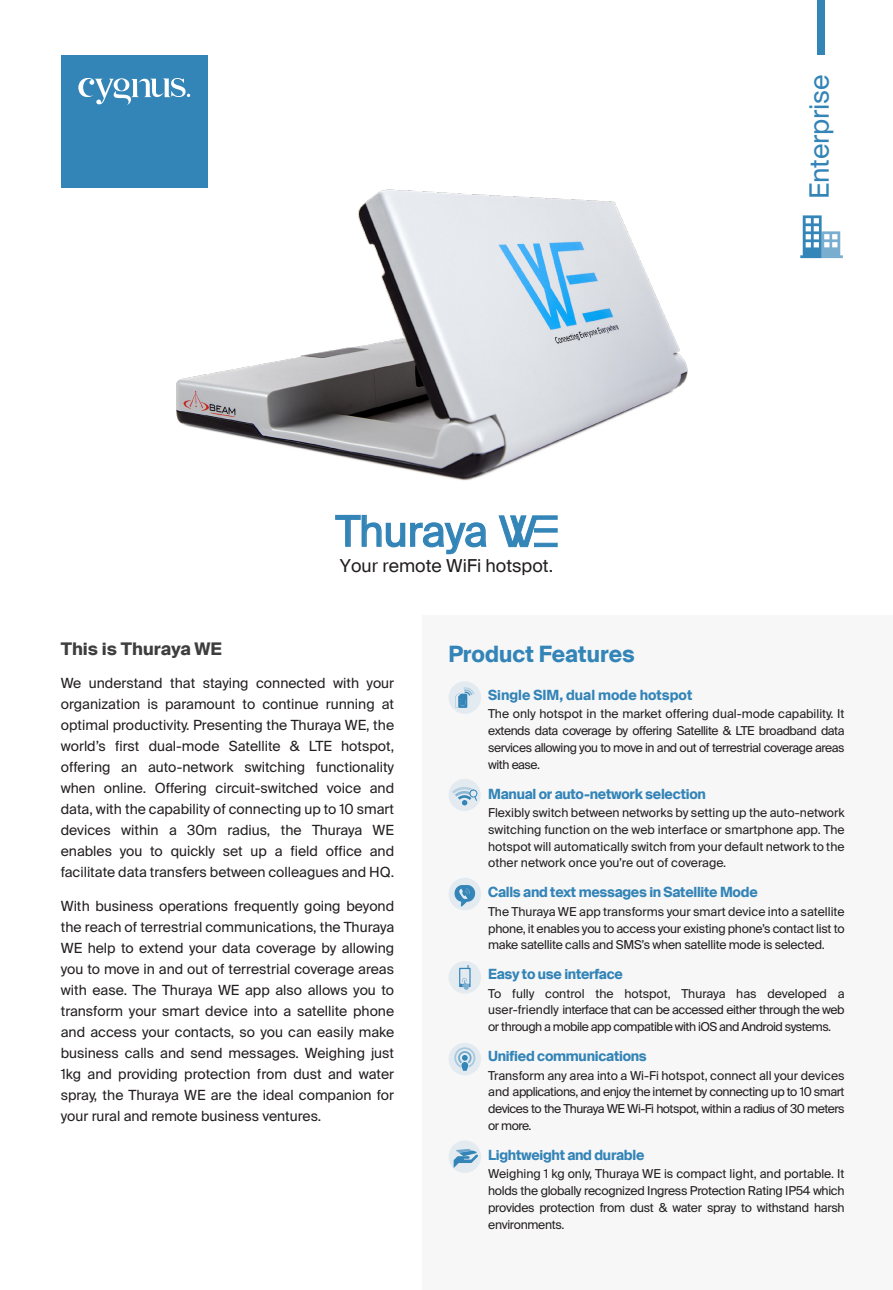
<style>
.page{position:relative;width:893px;height:1290px;background:#fff}
.page>*{position:absolute;margin:0;border:0;box-sizing:border-box;transform-origin:0 0}
.t1{font:42.35px "Suisse Intl";letter-spacing:-.01em;color:#3384b7}
.t2{font:26.6px "Suisse Intl";letter-spacing:-.01em;color:#3384b7}
.t3{font:700 22.75px "Suisse Intl";color:#3384b7;scale:.95 1}
.t4{font:18.03px "Suisse Intl";color:#231f20}
.t5{font:700 17.5px "Suisse Intl";color:#3e3e3f}
.t6{font:700 14.17px "Suisse Intl";letter-spacing:-.02em;color:#3384b7;scale:.95 1}
.t7{font:700 14.17px "Suisse Intl";color:#3384b7;scale:.95 1}
.t8{font:14px/21px "Suisse Intl";color:#231f20;text-align:justify}
.t9{font:12.25px/16.8px "Suisse Intl";letter-spacing:-.03em;color:#231f20;text-align:justify}
</style>
<div class="page">
<div style="left:422px;top:616px;width:471px;height:674px;background:#f7f7f8"></div>
<div style="left:61px;top:56px;width:147px;height:132px;background:#3384b7"></div>
<svg style="left:78px;top:78px;width:112px;height:27px"></svg>
<img style="left:176px;top:189px;width:512px;height:292px">
<div style="left:817px;top:0;width:7px;height:55px;background:#3384b7"></div>
<svg style="left:800px;top:215px;width:43px;height:43px"></svg>
<div style="left:448px;top:681px;width:33px;height:33px;background:#e3ebf1;border-radius:50%"></div>
<svg style="left:455px;top:687px;width:19px;height:21px"></svg>
<div style="left:448px;top:779px;width:33px;height:32px;background:#e3ebf1;border-radius:50%"></div>
<svg style="left:452px;top:787px;width:26px;height:18px"></svg>
<div style="left:448px;top:878px;width:33px;height:32px;background:#e3ebf1;border-radius:50%"></div>
<svg style="left:454px;top:885px;width:21px;height:21px"></svg>
<div style="left:448px;top:961px;width:33px;height:32px;background:#e3ebf1;border-radius:50%"></div>
<svg style="left:459px;top:965px;width:12px;height:25px"></svg>
<div style="left:448px;top:1043px;width:33px;height:32px;background:#e3ebf1;border-radius:50%"></div>
<svg style="left:454px;top:1047px;width:21px;height:24px"></svg>
<div style="left:448px;top:1140px;width:33px;height:33px;background:#e3ebf1;border-radius:50%"></div>
<svg style="left:454px;top:1149px;width:24px;height:19px"></svg>
<svg style="left:335px;top:514px;width:152px;height:41px"></svg>
<svg style="left:499px;top:515px;width:59px;height:32px"></svg>
<h1 class="t1" style="left:336px;top:507px;width:153px">Thuraya</h1>
<h3 class="t4" style="left:340px;top:555px;width:215px">Your remote WiFi hotspot.</h3>
<h2 class="t2" style="left:804px;top:199px;width:126px;rotate:-90deg">Enterprise</h2>
<h3 class="t5" style="left:61px;top:639px;width:163px">This is Thuraya WE</h3>
<p class="t8" style="left:61px;top:673px;width:335px">We understand that staying connected with your organization is paramount to continue running at optimal productivity. Presenting the Thuraya WE, the world’s first dual-mode Satellite &amp; LTE hotspot, offering an auto-network switching functionality when online. Offering circuit-switched voice and data, with the capability of connecting up to 10 smart devices within a 30m radius, the Thuraya WE enables you to quickly set up a field office and facilitate data transfers between colleagues and HQ.</p>
<p class="t8" style="left:61px;top:895px;width:335px">With business operations frequently going beyond the reach of terrestrial communications, the Thuraya WE help to extend your data coverage by allowing you to move in and out of terrestrial coverage areas with ease. The Thuraya WE app also allows you to transform your smart device into a satellite phone and access your contacts, so you can easily make business calls and send messages. Weighing just 1kg and providing protection from dust and water spray, the Thuraya WE are the ideal companion for your rural and remote business ventures.</p>
<h3 class="t3" style="left:448px;top:641px;width:198px">Product Features</h3>
<p class="t7" style="left:488px;top:686px;width:216px">Single SIM, dual mode hotspot</p>
<p class="t9" style="left:488px;top:706px;width:358px">The only hotspot in the market offering dual-mode capability. It extends data coverage by offering Satellite &amp; LTE broadband data services allowing you to move in and out of terrestrial coverage areas with ease.</p>
<p class="t6" style="left:488px;top:785px;width:231px">Manual or auto-network selection</p>
<p class="t9" style="left:488px;top:804px;width:358px">Flexibly switch between networks by setting up the auto-network switching function on the web interface or smartphone app. The hotspot will automatically switch from your default network to the other network once you’re out of coverage.</p>
<p class="t6" style="left:488px;top:884px;width:285px">Calls and text messages in Satellite Mode</p>
<p class="t9" style="left:488px;top:903px;width:358px">The Thuraya WE app transforms your smart device into a satellite phone, it enables you to access your existing phone’s contact list to make satellite calls and SMS’s when satellite mode is selected.</p>
<p class="t6" style="left:488px;top:966px;width:143px">Easy to use interface</p>
<p class="t9" style="left:488px;top:985px;width:358px">To fully control the hotspot, Thuraya has developed a user-friendly interface that can be accessed either through the web or through a mobile app compatible with iOS and Android systems.</p>
<p class="t6" style="left:488px;top:1048px;width:168px">Unified communications</p>
<p class="t9" style="left:488px;top:1067px;width:358px">Transform any area into a Wi-Fi hotspot, connect all your devices and applications, and enjoy the internet by connecting up to 10 smart devices to the Thuraya WE Wi-Fi hotspot, within a radius of 30 meters or more.</p>
<p class="t6" style="left:488px;top:1146px;width:166px">Lightweight and durable</p>
<p class="t9" style="left:488px;top:1165px;width:358px">Weighing 1 kg only, Thuraya WE is compact light, and portable. It holds the globally recognized Ingress Protection Rating IP54 which provides protection from dust &amp; water spray to withstand harsh environments.</p>
</div>
